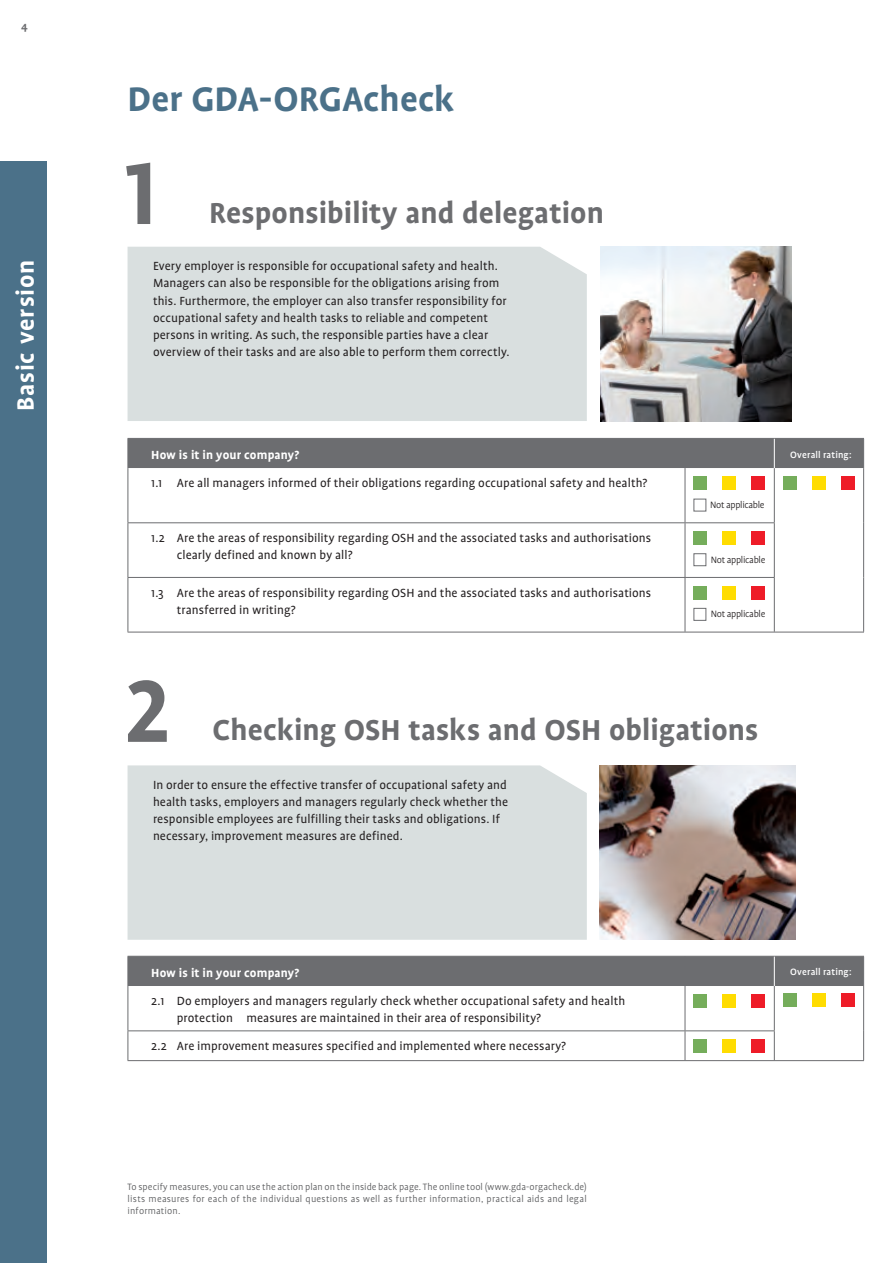
<style>
.page{position:relative;width:893px;height:1263px;background:#fff}
.page>*{position:absolute;margin:0;border:0;box-sizing:border-box;transform-origin:0 0}
.t1{font:700 100.5px "Profile OT";color:#6c6d70}
.t2{font:700 39px "Profile OT";letter-spacing:.005em;color:#4b7189}
.t3{font:700 33px "Profile OT";color:#6c6d70}
.t4{font:700 27px "Profile OT";letter-spacing:.03em;color:#fff}
.t5{font:13.5px/17.2px "Profile OT";letter-spacing:.005em;color:#231f20}
.t6{font:700 13.5px "Profile OT";letter-spacing:.01em;color:#fff}
.t7{font:700 12px "Profile OT";color:#6c6d70}
.t8{font:300 10.5px/12px "Profile OT";letter-spacing:.02em;color:#57585a;text-align:justify}
.t9{font:300 10.5px "Profile OT";letter-spacing:-.03em;color:#231f20}
.t10{font:500 10.5px "Profile OT";letter-spacing:.015em;color:#fff}
</style>
<div class="page">
<div style="left:0;top:162px;width:47px;height:1101px;background:#4b7189"></div>
<div style="left:128px;top:247px;width:459px;height:174px;background:#d9dfdf"></div>
<div style="left:128px;top:765px;width:459px;height:175px;background:#d9dfdf"></div>
<svg style="left:129px;top:468px;width:734px;height:164px"></svg>
<hr style="left:128px;top:468px;width:1px;height:54px;background:#6c6d70">
<hr style="left:685px;top:468px;width:1px;height:54px;background:#6c6d70">
<hr style="left:863px;top:468px;width:1px;height:55px;background:#6c6d70">
<hr style="left:863px;top:523px;width:1px;height:54px;background:#6c6d70">
<hr style="left:863px;top:577px;width:1px;height:55px;background:#6c6d70">
<hr style="left:128px;top:523px;width:1px;height:54px;background:#6c6d70">
<hr style="left:128px;top:578px;width:1px;height:54px;background:#6c6d70">
<hr style="left:128px;top:522px;width:557px;height:1px;background:#6c6d70">
<hr style="left:128px;top:577px;width:557px;height:1px;background:#6c6d70">
<hr style="left:685px;top:523px;width:1px;height:54px;background:#6c6d70">
<hr style="left:685px;top:578px;width:1px;height:54px;background:#6c6d70">
<hr style="left:685px;top:522px;width:90px;height:1px;background:#6c6d70">
<hr style="left:685px;top:577px;width:90px;height:1px;background:#6c6d70">
<hr style="left:128px;top:632px;width:736px;height:1px;background:#6c6d70">
<div style="left:128px;top:438px;width:736px;height:30px;background:#6c6d70"></div>
<hr style="left:774px;top:468px;width:1px;height:54px;background:#6c6d70">
<hr style="left:774px;top:523px;width:1px;height:54px;background:#6c6d70">
<hr style="left:774px;top:578px;width:1px;height:54px;background:#6c6d70">
<div style="left:693px;top:477px;width:14px;height:13px;background:#75ad5b"></div>
<div style="left:722px;top:477px;width:13px;height:13px;background:#ffdc01"></div>
<div style="left:751px;top:477px;width:13px;height:13px;background:#ee1c28"></div>
<div style="left:694px;top:499px;width:12px;height:12px;background:#fff"></div>
<div style="left:693px;top:499px;width:13px;height:12px;border:1px solid #6c6d70"></div>
<div style="left:783px;top:477px;width:14px;height:13px;background:#75ad5b"></div>
<div style="left:812px;top:477px;width:13px;height:13px;background:#ffdc01"></div>
<div style="left:841px;top:477px;width:13px;height:13px;background:#ee1c28"></div>
<div style="left:693px;top:531px;width:14px;height:14px;background:#75ad5b"></div>
<div style="left:722px;top:531px;width:13px;height:14px;background:#ffdc01"></div>
<div style="left:751px;top:531px;width:13px;height:14px;background:#ee1c28"></div>
<div style="left:694px;top:554px;width:12px;height:12px;background:#fff"></div>
<div style="left:693px;top:553px;width:13px;height:13px;border:1px solid #6c6d70"></div>
<div style="left:693px;top:586px;width:14px;height:13px;background:#75ad5b"></div>
<div style="left:722px;top:586px;width:13px;height:13px;background:#ffdc01"></div>
<div style="left:751px;top:586px;width:13px;height:13px;background:#ee1c28"></div>
<div style="left:694px;top:608px;width:12px;height:12px;background:#fff"></div>
<div style="left:693px;top:608px;width:13px;height:13px;border:1px solid #6c6d70"></div>
<img style="left:600px;top:247px;width:192px;height:174px">
<svg style="left:129px;top:986px;width:726px;height:74px"></svg>
<hr style="left:128px;top:986px;width:1px;height:44px;background:#6c6d70">
<hr style="left:685px;top:986px;width:1px;height:44px;background:#6c6d70">
<hr style="left:863px;top:986px;width:1px;height:45px;background:#6c6d70">
<svg style="left:863px;top:1031px;width:1px;height:29px"></svg>
<svg style="left:128px;top:1031px;width:1px;height:29px"></svg>
<hr style="left:128px;top:1030px;width:557px;height:1px;background:#6c6d70">
<svg style="left:685px;top:1031px;width:1px;height:29px"></svg>
<hr style="left:685px;top:1030px;width:90px;height:1px;background:#6c6d70">
<hr style="left:128px;top:1060px;width:736px;height:1px;background:#6c6d70">
<div style="left:128px;top:956px;width:736px;height:30px;background:#6c6d70"></div>
<hr style="left:774px;top:986px;width:1px;height:44px;background:#6c6d70">
<svg style="left:774px;top:1031px;width:1px;height:29px"></svg>
<div style="left:693px;top:995px;width:14px;height:13px;background:#75ad5b"></div>
<div style="left:722px;top:995px;width:13px;height:13px;background:#ffdc01"></div>
<div style="left:751px;top:995px;width:13px;height:13px;background:#ee1c28"></div>
<div style="left:783px;top:993px;width:14px;height:14px;background:#75ad5b"></div>
<div style="left:812px;top:993px;width:13px;height:14px;background:#ffdc01"></div>
<div style="left:841px;top:993px;width:13px;height:14px;background:#ee1c28"></div>
<div style="left:693px;top:1039px;width:14px;height:14px;background:#75ad5b"></div>
<div style="left:722px;top:1039px;width:13px;height:14px;background:#ffdc01"></div>
<div style="left:751px;top:1039px;width:13px;height:14px;background:#ee1c28"></div>
<img style="left:599px;top:765px;width:196px;height:175px">
<p class="t7" style="left:21px;top:21px;width:8px">4</p>
<p class="t4" style="left:15px;top:411px;width:153px;rotate:-90deg">Basic version</p>
<p class="t2" style="left:128px;top:85px;width:328px">Der GDA-ORGAcheck</p>
<p class="t1" style="left:124px;top:155px;width:35px">1</p>
<p class="t3" style="left:209px;top:200px;width:396px">Responsibility and delegation</p>
<p class="t5" style="left:153px;top:258px;width:358px">Every employer is responsible for occupational safety and health.<br>Managers can also be responsible for the obligations arising from this. Furthermore, the employer can also transfer responsibility for occupational safety and health tasks to reliable and competent persons in writing. As such, the responsible parties have a clear overview of their tasks and are also able to perform them correctly.</p>
<p class="t6" style="left:151px;top:449px;width:150px">How is it in your company?</p>
<p class="t10" style="left:790px;top:450px;width:63px">Overall rating:</p>
<p class="t5" style="left:151px;top:475px;width:497px">1.1 Are all managers informed of their obligations regarding occupational safety and health?</p>
<p class="t9" style="left:710px;top:501px;width:56px">Not applicable</p>
<p class="t5" style="left:177px;top:530px;width:476px;text-indent:-26px">1.2 Are the areas of responsibility regarding OSH and the associated tasks and authorisations clearly defined and known by all?</p>
<p class="t9" style="left:711px;top:556px;width:56px">Not applicable</p>
<p class="t5" style="left:177px;top:585px;width:476px;text-indent:-26px">1.3 Are the areas of responsibility regarding OSH and the associated tasks and authorisations transferred in writing?</p>
<p class="t9" style="left:711px;top:610px;width:56px">Not applicable</p>
<p class="t1" style="left:124px;top:673px;width:48px">2</p>
<p class="t3" style="left:213px;top:718px;width:547px">Checking OSH tasks and OSH obligations</p>
<p class="t5" style="left:153px;top:777px;width:357px">In order to ensure the effective transfer of occupational safety and health tasks, employers and managers regularly check whether the responsible employees are fulfilling their tasks and obligations. If necessary, improvement measures are defined.</p>
<p class="t6" style="left:151px;top:967px;width:150px">How is it in your company?</p>
<p class="t10" style="left:790px;top:968px;width:63px">Overall rating:</p>
<p class="t5" style="left:177px;top:993px;width:450px;text-indent:-26px">2.1 Do employers and managers regularly check whether occupational safety and health protection measures are maintained in their area of responsibility?</p>
<p class="t5" style="left:151px;top:1038px;width:416px">2.2 Are improvement measures specified and implemented where necessary?</p>
<p class="t8" style="left:128px;top:1182px;width:461px">To specify measures, you can use the action plan on the inside back page. The online tool (www.gda-orgacheck.de) lists measures for each of the individual questions as well as further information, practical aids and legal information.</p>
</div>
